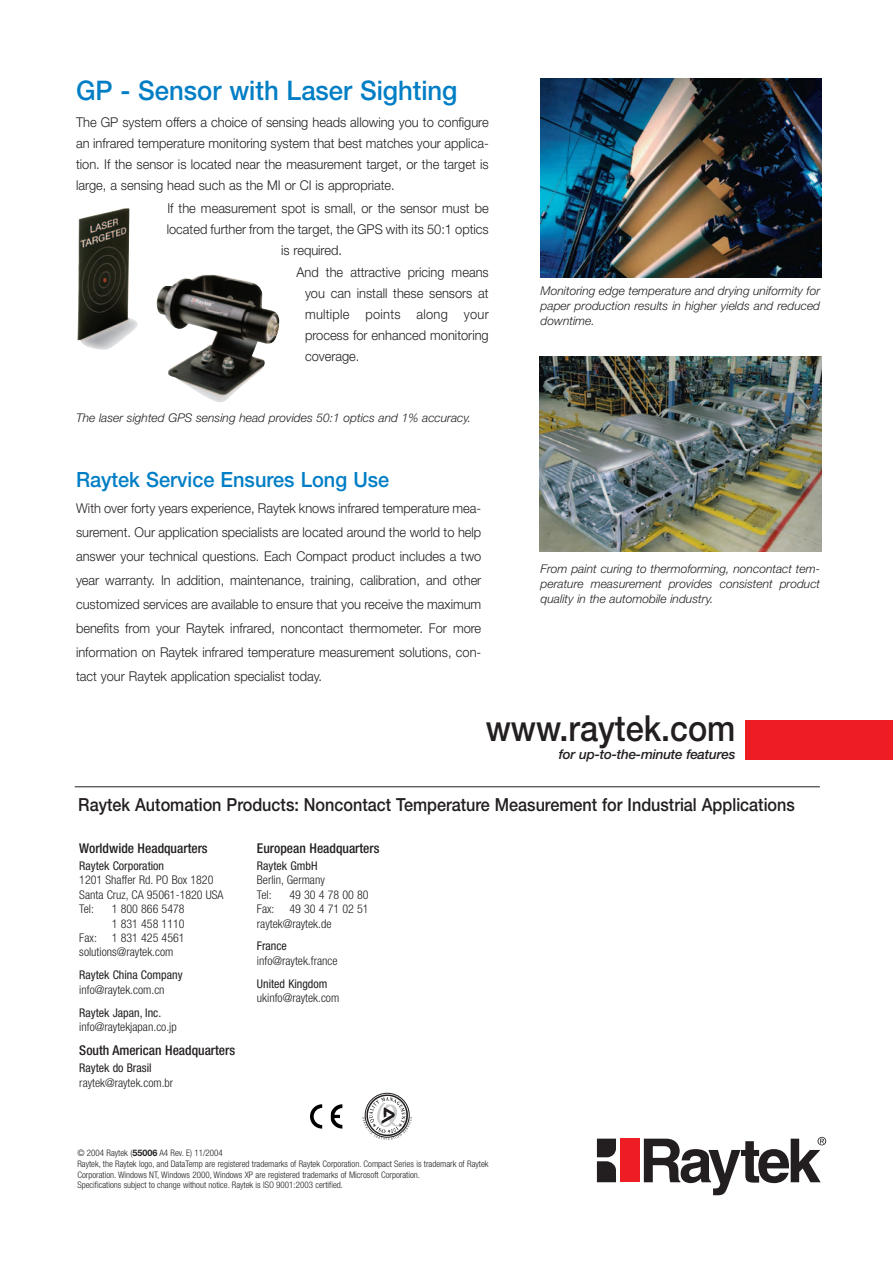
<style>
.page{position:relative;width:893px;height:1263px;background:#fff}
.page>*{position:absolute;margin:0;border:0;box-sizing:border-box;transform-origin:0 0}
.t1{font:500 36px "Helvetica Neue";color:#231f20;scale:.9 1}
.t2{font:500 27px "Helvetica Neue";color:#007ec5;scale:.95 1}
.t3{font:500 21px "Helvetica Neue";color:#007ec5;scale:.95 1}
.t4{font:500 18px "Helvetica Neue";color:#231f20;scale:.9 1}
.t5{font:300 13.5px/24px "Helvetica Neue";color:#231f20;text-align:justify;scale:.95 1}
.t6{font:500 condensed 13.5px "Helvetica Neue";color:#231f20}
.t7{font:italic 500 13.5px "Helvetica Neue";letter-spacing:-.015em;color:#231f20}
.t8{font:300 13.5px "Helvetica Neue";letter-spacing:.02em;color:#231f20;scale:.95 1}
.t9{font:italic 300 12px/15px "Helvetica Neue";color:#231f20;text-align:justify}
.t10{font:300 condensed 12px/14.4px "Helvetica Neue";color:#231f20}
.t11{font:condensed 12px "Helvetica Neue";color:#231f20}
.t12{font:300 condensed 9px/10.8px "Helvetica Neue";color:#231f20}
.s1{font-weight:700;font-stretch:normal}
</style>
<div class="page">
<hr style="left:75px;top:787px;width:744px;height:1px;background:#231f20">
<div style="left:745px;top:720px;width:147px;height:39px;background:#ee1d23"></div>
<svg style="left:597px;top:1139px;width:19px;height:43px"></svg>
<div style="left:620px;top:1139px;width:19px;height:43px;background:#ee1d23"></div>
<svg style="left:644px;top:1137px;width:182px;height:58px"></svg>
<svg style="left:330px;top:1104px;width:12px;height:25px"></svg>
<svg style="left:310px;top:1104px;width:12px;height:25px"></svg>
<img style="left:539px;top:356px;width:282px;height:196px">
<img style="left:541px;top:79px;width:280px;height:198px">
<div style="left:365px;top:1093px;width:44px;height:44px;border:1px solid #231f20;border-radius:50%"></div>
<svg style="left:362px;top:1094px;width:50px;height:46px"></svg>
<img style="left:77px;top:208px;width:202px;height:194px">
<h2 class="t2" style="left:76px;top:81px;width:403px">GP - Sensor with Laser Sighting</h2>
<p class="t5" style="left:76px;top:112px;width:436px">The GP system offers a choice of sensing heads allowing you to configure</p>
<p class="t5" style="left:76px;top:133px;width:436px">an infrared temperature monitoring system that best matches your applica-</p>
<p class="t5" style="left:76px;top:154px;width:436px">tion. If the sensor is located near the measurement target, or the target is</p>
<p class="t5" style="left:76px;top:175px;width:337px">large, a sensing head such as the MI or CI is appropriate.</p>
<p class="t5" style="left:167px;top:197px;width:340px">If the measurement spot is small, or the sensor must be</p>
<p class="t5" style="left:167px;top:218px;width:340px">located further from the target, the GPS with its 50:1 optics</p>
<p class="t5" style="left:281px;top:239px;width:66px">is required.</p>
<p class="t5" style="left:296px;top:261px;width:204px">And the attractive pricing means</p>
<p class="t5" style="left:305px;top:282px;width:195px">you can install these sensors at</p>
<p class="t8" style="left:305px;top:309px;width:195px">multiple points along your</p>
<p class="t5" style="left:305px;top:324px;width:195px">process for enhanced monitoring</p>
<p class="t5" style="left:305px;top:345px;width:59px">coverage.</p>
<p class="t9" style="left:76px;top:412px;width:397px">The laser sighted GPS sensing head provides 50:1 optics and 1% accuracy.</p>
<h3 class="t3" style="left:76px;top:472px;width:331px">Raytek Service Ensures Long Use</h3>
<p class="t5" style="left:76px;top:498px;width:428px">With over forty years experience, Raytek knows infrared temperature mea&shy;surement. Our application specialists are located around the world to help answer your technical questions. Each Compact product includes a two year warranty. In addition, maintenance, training, calibration, and other customized services are available to ensure that you receive the maximum benefits from your Raytek infrared, noncontact thermometer. For more information on Raytek infrared temperature measurement solutions, con&shy;tact your Raytek application specialist today.</p>
<p class="t9" style="left:540px;top:284px;width:281px">Monitoring edge temperature and drying uniformity for paper production results in higher yields and reduced downtime.</p>
<p class="t9" style="left:540px;top:562px;width:281px">From paint curing to thermoforming, noncontact tem&shy;perature measurement provides consistent product quality in the automobile industry.</p>
<h1 class="t1" style="left:485px;top:716px;width:279px">www.raytek.com</h1>
<p class="t7" style="left:558px;top:750px;width:178px">for up-to-the-minute features</p>
<h3 class="t4" style="left:78px;top:798px;width:797px">Raytek Automation Products: Noncontact Temperature Measurement for Industrial Applications</h3>
<p class="t6" style="left:79px;top:843px;width:130px">Worldwide Headquarters</p>
<p class="t11" style="left:79px;top:861px;width:86px">Raytek Corporation</p>
<p class="t10" style="left:79px;top:874px;width:146px">1201 Shaffer Rd. PO Box 1820<br>Santa Cruz, CA 95061-1820 USA<br>Tel:</p>
<p class="t10" style="left:112px;top:903px;width:74px">1 800 866 5478</p>
<p class="t10" style="left:112px;top:917px;width:74px">1 831 458 1110</p>
<p class="t10" style="left:79px;top:932px;width:107px">Fax: 1 831 425 4561</p>
<p class="t10" style="left:79px;top:946px;width:96px">solutions@raytek.com</p>
<p class="t11" style="left:79px;top:971px;width:105px">Raytek China Company</p>
<p class="t10" style="left:79px;top:983px;width:87px">info@raytek.com.cn</p>
<p class="t11" style="left:79px;top:1008px;width:83px">Raytek Japan, Inc.</p>
<p class="t10" style="left:79px;top:1021px;width:99px">info@raytekjapan.co.jp</p>
<p class="t6" style="left:79px;top:1045px;width:157px">South American Headquarters</p>
<p class="t11" style="left:79px;top:1064px;width:74px">Raytek do Brasil</p>
<p class="t10" style="left:79px;top:1076px;width:95px">raytek@raytek.com.br</p>
<p class="t6" style="left:257px;top:843px;width:124px">European Headquarters</p>
<p class="t11" style="left:257px;top:861px;width:62px">Raytek GmbH</p>
<p class="t10" style="left:257px;top:874px;width:69px">Berlin, Germany<br>Tel:</p>
<p class="t10" style="left:257px;top:888px;width:113px;text-align:justify;text-indent:32px">49 30 4 78 00 80<br>Fax: 49 30 4 71 02 51 raytek@raytek.de</p>
<p class="t11" style="left:257px;top:942px;width:31px">France</p>
<p class="t10" style="left:257px;top:954px;width:82px">info@raytek.france</p>
<p class="t11" style="left:257px;top:979px;width:72px">United Kingdom</p>
<p class="t10" style="left:257px;top:992px;width:84px">ukinfo@raytek.com</p>
<p class="t12" style="left:77px;top:1148px;width:412px">© 2004 Raytek (<span class="s1">55006</span> A4 Rev. E) 11/2004<br>Raytek, the Raytek logo, and DataTemp are registered trademarks of Raytek Corporation. Compact Series is trademark of Raytek Corporation. Windows NT, Windows 2000, Windows XP are registered trademarks of Microsoft Corporation.<br>Specifications subject to change without notice. Raytek is ISO 9001:2003 certified.</p>
</div>
